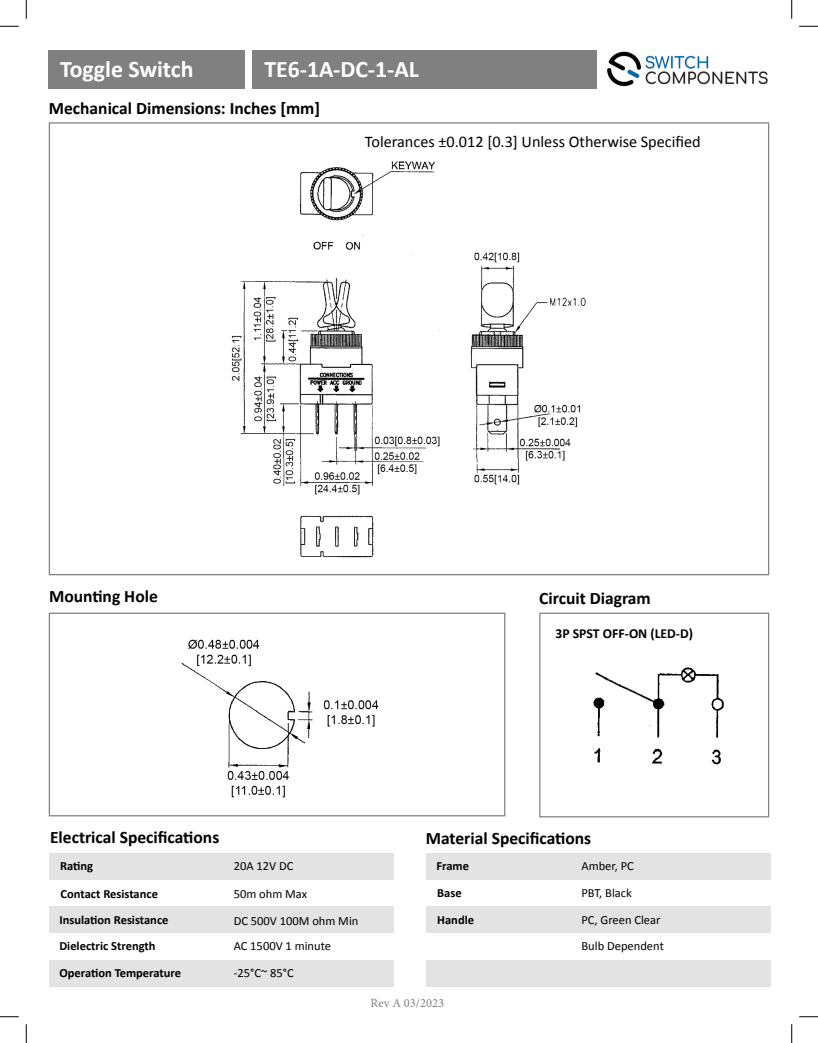
<style>
.page{position:relative;width:818px;height:1043px;background:#fff}
.page>*{position:absolute;margin:0;border:0;box-sizing:border-box;transform-origin:0 0}
.t1{font:700 23.75px "Calibri";color:#fff}
.t2{font:700 17.5px "Calibri";color:#000}
.t3{font:16.25px "Calibri";color:#000}
.t4{font:700 13.75px "Calibri";color:#000}
.t5{font:12.5px "Calibri";color:#000}
.t6{font:700 12.5px/26.8px "Calibri";color:#000}
.t7{font:12.5px "Minion Pro";color:#7f807f}
</style>
<div class="page">
<img style="left:607px;top:51px;width:161px;height:36px">
<div style="left:49px;top:50px;width:196px;height:38px;background:#7f807f"></div>
<img style="left:181px;top:639px;width:198px;height:159px">
<div style="left:49px;top:612px;width:456px;height:204px;border:1px solid #7f807f"></div>
<img style="left:593px;top:667px;width:131px;height:98px">
<div style="left:539px;top:612px;width:230px;height:205px;border:1px solid #7f807f"></div>
<div style="left:49px;top:853px;width:344px;height:26px;background:#e2e3e2"></div>
<div style="left:426px;top:853px;width:344px;height:26px;background:#e2e3e2"></div>
<div style="left:49px;top:906px;width:344px;height:27px;background:#e2e3e2"></div>
<div style="left:49px;top:960px;width:344px;height:26px;background:#e2e3e2"></div>
<div style="left:426px;top:906px;width:344px;height:27px;background:#e2e3e2"></div>
<div style="left:426px;top:960px;width:344px;height:26px;background:#e2e3e2"></div>
<img style="left:231px;top:161px;width:355px;height:397px">
<div style="left:252px;top:50px;width:345px;height:38px;background:#7f807f"></div>
<svg style="left:0;top:25px;width:19px;height:2px"></svg>
<svg style="left:799px;top:25px;width:19px;height:2px"></svg>
<svg style="left:0;top:1016px;width:19px;height:1px"></svg>
<svg style="left:799px;top:1016px;width:19px;height:1px"></svg>
<svg style="left:25px;top:0;width:2px;height:19px"></svg>
<svg style="left:25px;top:1024px;width:2px;height:18px"></svg>
<svg style="left:791px;top:0;width:1px;height:19px"></svg>
<svg style="left:791px;top:1024px;width:1px;height:18px"></svg>
<h1 class="t1" style="left:60px;top:52px;width:135px">Toggle Switch</h1>
<h1 class="t1" style="left:264px;top:52px;width:156px">TE6-1A-DC-1-AL</h1>
<p class="t2" style="left:49px;top:96px;width:273px">Mechanical Dimensions: Inches [mm]</p>
<p class="t3" style="left:365px;top:131px;width:337px">Tolerances ±0.012 [0.3] Unless Otherwise Specified</p>
<p class="t2" style="left:49px;top:584px;width:110px">Mounting Hole</p>
<p class="t2" style="left:539px;top:585px;width:113px">Circuit Diagram</p>
<p class="t4" style="left:555px;top:623px;width:139px">3P SPST OFF-ON (LED-D)</p>
<p class="t2" style="left:50px;top:825px;width:171px">Electrical Specifications</p>
<p class="t2" style="left:426px;top:825px;width:167px">Material Specifications</p>
<p class="t5" style="left:581px;top:858px;width:54px">Amber, PC</p>
<p class="t6" style="left:60px;top:852px;width:35px">Rating</p>
<p class="t6" style="left:436px;top:852px;width:34px">Frame</p>
<p class="t6" style="left:61px;top:879px;width:99px">Contact Resistance</p>
<p class="t5" style="left:234px;top:858px;width:61px">20A 12V DC</p>
<p class="t5" style="left:581px;top:884px;width:52px">PBT, Black</p>
<p class="t6" style="left:437px;top:878px;width:38px">Base<br>Handle</p>
<p class="t5" style="left:234px;top:885px;width:75px">50m ohm Max</p>
<p class="t6" style="left:59px;top:905px;width:123px">Insulation Resistance<br>Dielectric Strength<br>Operation Temperature</p>
<p class="t5" style="left:581px;top:911px;width:81px">PC, Green Clear</p>
<p class="t5" style="left:234px;top:913px;width:126px">DC 500V 100M ohm Min</p>
<p class="t5" style="left:234px;top:938px;width:99px">AC 1500V 1 minute</p>
<p class="t5" style="left:581px;top:938px;width:84px">Bulb Dependent</p>
<p class="t5" style="left:234px;top:965px;width:62px">-25°C~ 85°C</p>
<p class="t7" style="left:370px;top:994px;width:75px">Rev A 03/2023</p>
</div>
